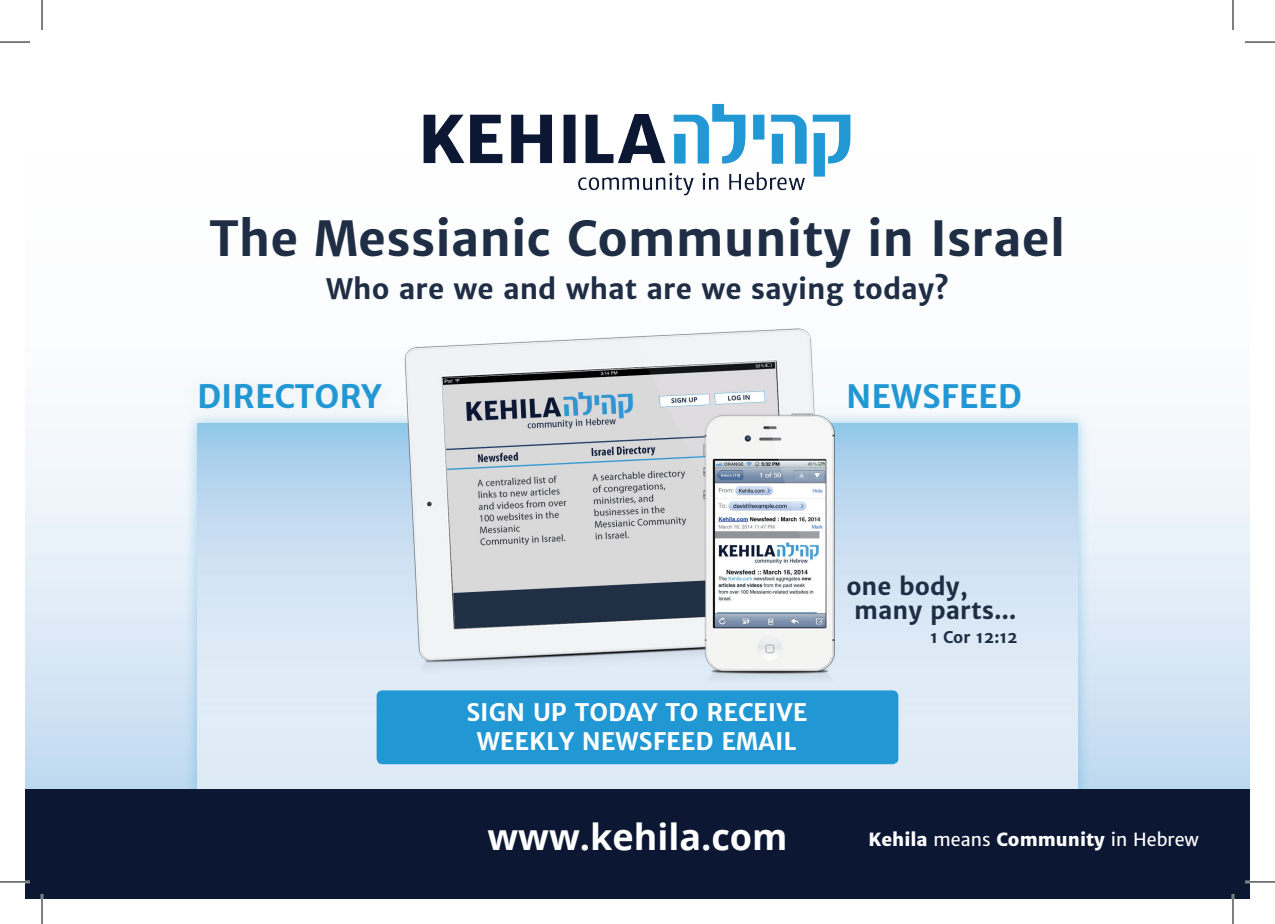
<style>
.page{position:relative;width:1275px;height:924px;background:#fff}
.page>*{position:absolute;margin:0;border:0;box-sizing:border-box;transform-origin:0 0}
.t1{font:700 48px "Merriweather Sans";color:#1f2e45}
.t2{font:700 36px "Open Sans";color:#fff}
.t3{font:700 32px "Merriweather Sans";color:#2197d4}
.t4{font:700 28px "Merriweather Sans";color:#1f2e45}
.t5{font:700 24px/28.8px "Merriweather Sans";color:#fff;text-align:center}
.t6{font:700 24px/24px "Merriweather Sans";color:#1f2e45}
.t7{font:800 18px "Merriweather Sans";color:#fff}
.t8{font:700 16px "Merriweather Sans";color:#1f2e45}
.s1{font-weight:400}
</style>
<div class="page">
<svg style="left:25px;top:429px;width:1225px;height:360px"></svg>
<div style="left:184px;top:410px;width:906px;height:488px;background:#2197d4;opacity:.75"></div>
<svg style="left:197px;top:423px;width:881px;height:366px;background:#cde1f2"></svg>
<div style="left:25px;top:789px;width:1225px;height:109px;background:#0c1734"></div>
<div style="left:376px;top:690px;width:522px;height:73px;background:#2197d4;border-radius:6px"></div>
<div style="left:187px;top:371px;width:206px;height:50px;background:#f2f6f9"></div>
<div style="left:836px;top:371px;width:197px;height:50px;background:#fff;opacity:.75"></div>
<img style="left:388px;top:328px;width:446px;height:354px">
<img style="left:423px;top:104px;width:428px;height:92px">
<hr style="left:0;top:880px;width:30px;height:2px;background:#fff">
<hr style="left:1245px;top:880px;width:30px;height:2px;background:#fff">
<hr style="left:41px;top:893px;width:2px;height:30px;background:#fff">
<hr style="left:1231px;top:893px;width:3px;height:30px;background:#fff">
<hr style="left:0;top:42px;width:30px;height:1px;background:#000">
<hr style="left:1245px;top:42px;width:30px;height:1px;background:#000">
<hr style="left:0;top:881px;width:30px;height:1px;background:#000">
<hr style="left:1245px;top:881px;width:30px;height:1px;background:#000">
<hr style="left:42px;top:0;width:1px;height:30px;background:#000">
<hr style="left:42px;top:893px;width:1px;height:30px;background:#000">
<hr style="left:1232px;top:0;width:1px;height:30px;background:#000">
<hr style="left:1232px;top:893px;width:1px;height:30px;background:#000">
<h1 class="t1" style="left:209px;top:209px;width:857px">The Messianic Community in Israel</h1>
<p class="t4" style="left:326px;top:272px;width:624px">Who are we and what are we saying today?</p>
<h3 class="t3" style="left:197px;top:376px;width:186px">DIRECTORY</h3>
<h3 class="t3" style="left:846px;top:376px;width:177px">NEWSFEED</h3>
<p class="t5" style="left:466px;top:697px;width:343px">SIGN UP TODAY TO RECEIVE<br>WEEKLY NEWSFEED EMAIL</p>
<h2 class="t2" style="left:487px;top:810px;width:302px">www.kehila.com</h2>
<p class="t6" style="left:854px;top:574px;width:164px;text-indent:-8px">one body, many parts…</p>
<p class="t8" style="left:930px;top:627px;width:89px">1 Cor 12:12</p>
<p class="t7" style="left:868px;top:828px;width:332px">Kehila <span class="s1">means</span> Community <span class="s1">in Hebrew</span></p>
</div>
